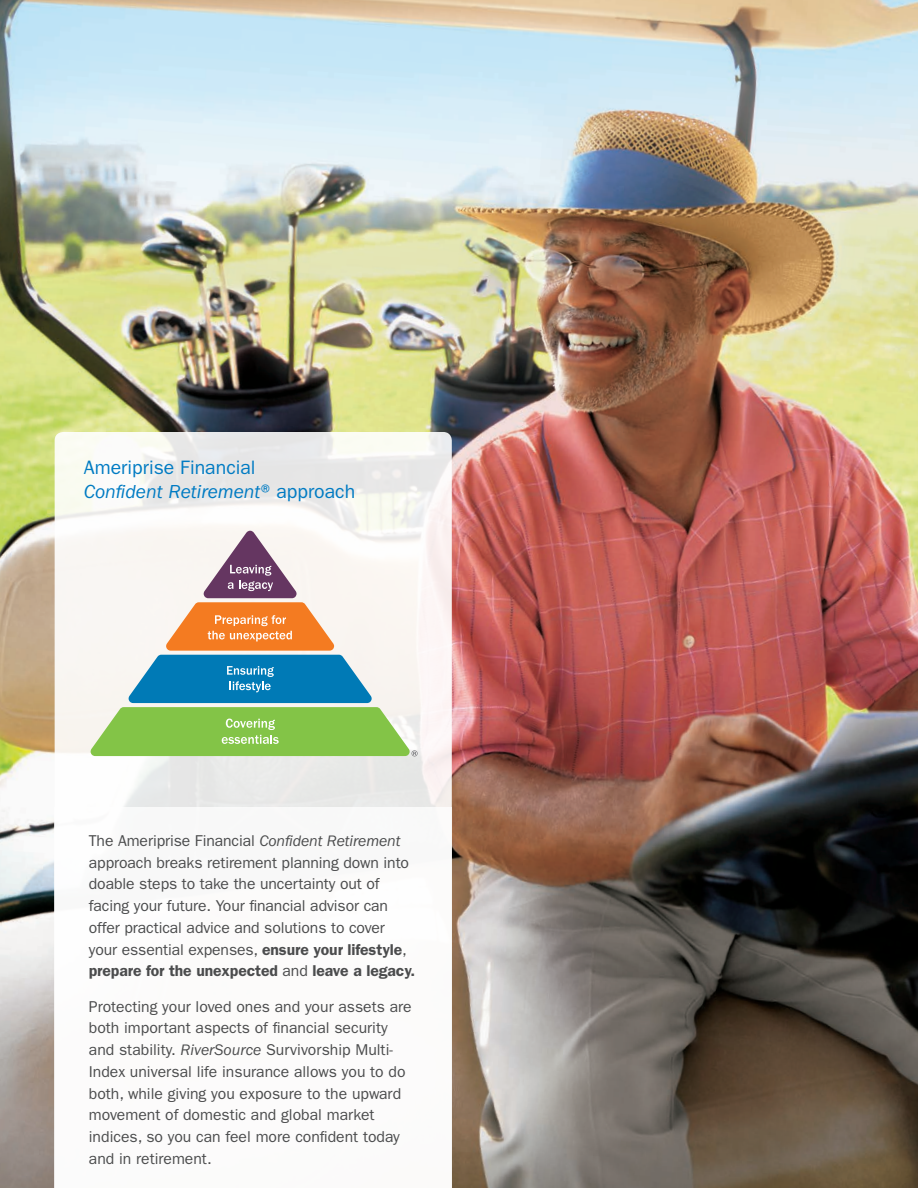
<style>
.page{position:relative;width:918px;height:1188px;background:#fff}
.page>*{position:absolute;margin:0;border:0;box-sizing:border-box;transform-origin:0 0}
.Body_Subtitle_13_16{font:italic 19.5px "ITC Franklin Gothic Std";color:#007bc3}
.Body_Subtitle_13_16-2{font:19.5px "ITC Franklin Gothic Std";color:#007bc3}
.Body__10_5_14_5{font:15.75px/21.8px "ITC Franklin Gothic Std";color:#4b4c4d}
.s1{font-style:normal}
.s2{font-style:italic}
.s3{font-weight:600}
</style>
<div class="page">
<img style="left:0;top:0;width:918px;height:1188px">
<svg style="left:55px;top:432px;width:397px;height:375px"></svg>
<div style="left:55px;top:807px;width:397px;height:381px;background:#fff"></div>
<svg style="left:91px;top:531px;width:327px;height:225px"></svg>
<p class="Body_Subtitle_13_16-2" style="left:84px;top:456px;width:173px">Ameriprise Financial</p>
<p class="Body_Subtitle_13_16" style="left:84px;top:481px;width:273px">Confident Retirement<span class="s1">® approach</span></p>
<p class="Body__10_5_14_5" style="left:89px;top:830px;width:328px">The Ameriprise Financial <span class="s2">Confident Retirement </span>approach breaks retirement planning down into doable steps to take the uncertainty out of facing your future. Your financial advisor can offer practical advice and solutions to cover your essential expenses, <span class="s3">ensure your lifestyle</span>, <span class="s3">prepare for the unexpected</span> and <span class="s3">leave a legacy.</span></p>
<p class="Body__10_5_14_5" style="left:89px;top:995px;width:324px">Protecting your loved ones and your assets are both important aspects of financial security and stability. <span class="s2">RiverSource</span> Survivorship Multi-Index universal life insurance allows you to do both, while giving you exposure to the upward movement of domestic and global market indices, so you can feel more confident today and in retirement.</p>
</div>
